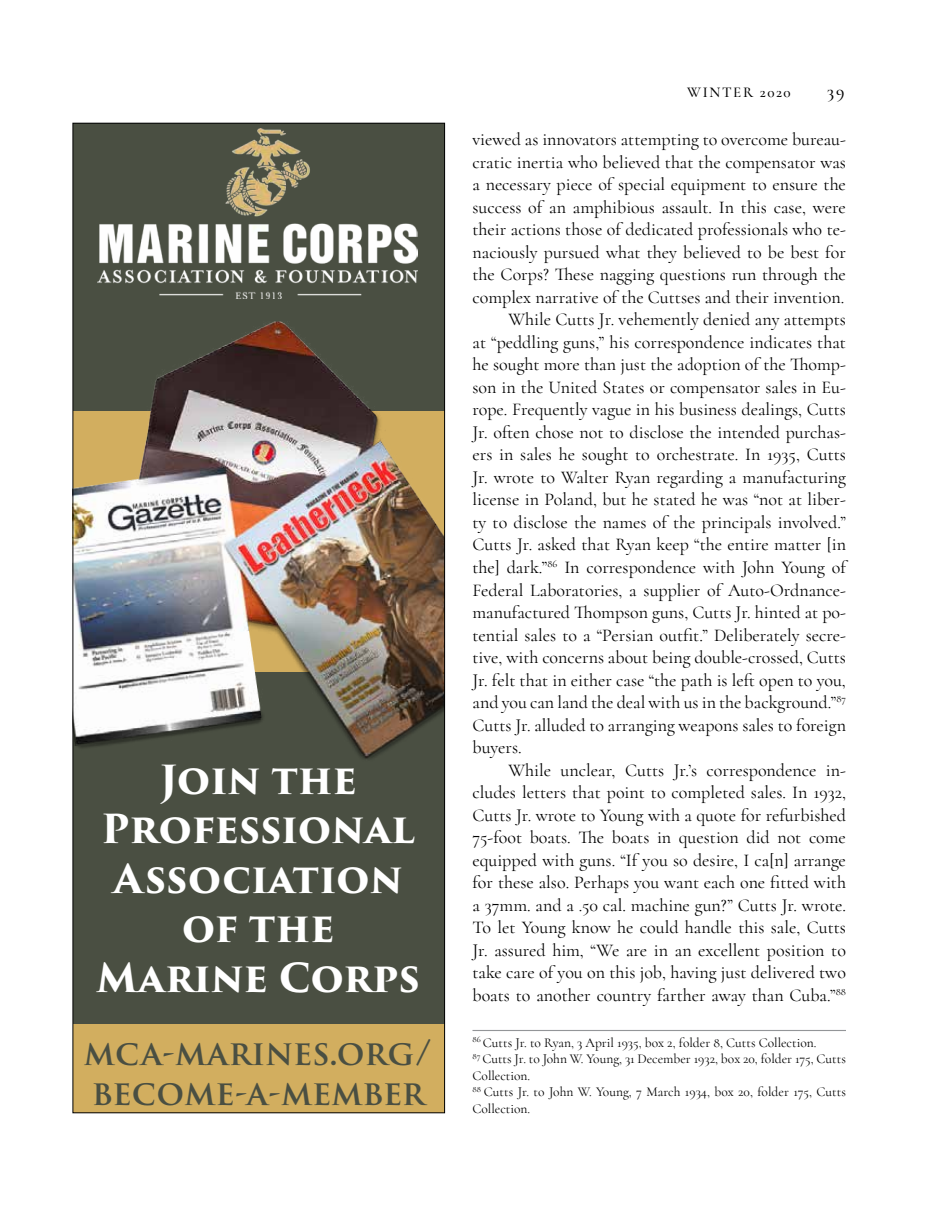
<style>
.page{position:relative;width:936px;height:1224px;background:#fff}
.page>*{position:absolute;margin:0;border:0;box-sizing:border-box;transform-origin:0 0}
.t1{font:700 39px/49.5px "Trajan Pro 3";letter-spacing:-.005em;color:#fff;text-align:center}
.t2{font:600 33.9px/40.7px "Trajan Pro 3";color:#4a4f42}
.t3{font:18px "Cormorant";color:#000}
.t4{font:500 18px "Cormorant";color:#000}
.t5{font:500 15px "Cormorant";letter-spacing:.11em;color:#000}
.t6{font:13.5px/16.5px "Cormorant";color:#000}
</style>
<div class="page">
<hr style="left:472px;top:1030px;width:374px;height:1px;background:#939598">
<div style="left:73px;top:123px;width:372px;height:990px;background:#4a4f42"></div>
<img style="left:75px;top:321px;width:368px;height:438px">
<div style="left:73px;top:1024px;width:372px;height:89px;background:#d2ae5f"></div>
<img style="left:98px;top:128px;width:320px;height:170px">
<h1 class="t1" style="left:97px;top:756px;width:325px">Join the<br>Professional<br>Association of the<br>Marine Corps</h1>
<h2 class="t2" style="left:84px;top:1033px;width:350px">MCA-MARINES.ORG/<br>BECOME-A-MEMBER</h2>
<p class="t5" style="left:687px;top:83px;width:105px">WINTER 2020</p>
<p class="t4" style="left:827px;top:81px;width:19px">39</p>
<p class="t3" style="left:472px;top:129px;width:375px">viewed as innovators attempting to overcome bureau-</p>
<p class="t3" style="left:472px;top:151px;width:375px">cratic inertia who believed that the compensator was</p>
<p class="t3" style="left:472px;top:174px;width:375px">a necessary piece of special equipment to ensure the</p>
<p class="t3" style="left:472px;top:196px;width:375px">success of an amphibious assault. In this case, were</p>
<p class="t3" style="left:472px;top:219px;width:375px">their actions those of dedicated professionals who te-</p>
<p class="t3" style="left:472px;top:241px;width:375px">naciously pursued what they believed to be best for</p>
<p class="t3" style="left:472px;top:264px;width:375px">the Corps? These nagging questions run through the</p>
<p class="t3" style="left:472px;top:286px;width:373px">complex narrative of the Cuttses and their invention.</p>
<p class="t3" style="left:508px;top:309px;width:339px">While Cutts Jr. vehemently denied any attempts</p>
<p class="t3" style="left:472px;top:331px;width:375px">at “peddling guns,” his correspondence indicates that</p>
<p class="t3" style="left:472px;top:354px;width:375px">he sought more than just the adoption of the Thomp-</p>
<p class="t3" style="left:472px;top:376px;width:375px">son in the United States or compensator sales in Eu-</p>
<p class="t3" style="left:472px;top:399px;width:375px">rope. Frequently vague in his business dealings, Cutts</p>
<p class="t3" style="left:472px;top:421px;width:375px">Jr. often chose not to disclose the intended purchas-</p>
<p class="t3" style="left:472px;top:444px;width:375px">ers in sales he sought to orchestrate. In 1935, Cutts</p>
<p class="t3" style="left:472px;top:466px;width:375px">Jr. wrote to Walter Ryan regarding a manufacturing</p>
<p class="t3" style="left:472px;top:489px;width:375px">license in Poland, but he stated he was “not at liber-</p>
<p class="t3" style="left:472px;top:511px;width:375px">ty to disclose the names of the principals involved.”</p>
<p class="t3" style="left:472px;top:534px;width:375px">Cutts Jr. asked that Ryan keep “the entire matter [in</p>
<p class="t3" style="left:472px;top:556px;width:375px">the] dark.”<sup>86</sup> In correspondence with John Young of</p>
<p class="t3" style="left:472px;top:579px;width:375px">Federal Laboratories, a supplier of Auto-Ordnance-</p>
<p class="t3" style="left:472px;top:601px;width:375px">manufactured Thompson guns, Cutts Jr. hinted at po-</p>
<p class="t3" style="left:472px;top:624px;width:375px">tential sales to a “Persian outfit.” Deliberately secre-</p>
<p class="t3" style="left:472px;top:646px;width:375px">tive, with concerns about being double-crossed, Cutts</p>
<p class="t3" style="left:472px;top:669px;width:375px">Jr. felt that in either case “the path is left open to you,</p>
<p class="t3" style="left:472px;top:691px;width:375px">and you can land the deal with us in the background.”<sup>87</sup></p>
<p class="t3" style="left:472px;top:714px;width:375px">Cutts Jr. alluded to arranging weapons sales to foreign</p>
<p class="t3" style="left:472px;top:736px;width:51px">buyers.</p>
<p class="t3" style="left:508px;top:759px;width:339px">While unclear, Cutts Jr.’s correspondence in-</p>
<p class="t3" style="left:472px;top:781px;width:375px">cludes letters that point to completed sales. In 1932,</p>
<p class="t3" style="left:472px;top:804px;width:375px">Cutts Jr. wrote to Young with a quote for refurbished</p>
<p class="t3" style="left:472px;top:826px;width:375px">75-foot boats. The boats in question did not come</p>
<p class="t3" style="left:472px;top:849px;width:375px">equipped with guns. “If you so desire, I ca[n] arrange</p>
<p class="t3" style="left:472px;top:871px;width:375px">for these also. Perhaps you want each one fitted with</p>
<p class="t3" style="left:472px;top:894px;width:375px">a 37mm. and a .50 cal. machine gun?” Cutts Jr. wrote.</p>
<p class="t3" style="left:472px;top:916px;width:375px">To let Young know he could handle this sale, Cutts</p>
<p class="t3" style="left:472px;top:939px;width:375px">Jr. assured him, “We are in an excellent position to</p>
<p class="t3" style="left:472px;top:961px;width:375px">take care of you on this job, having just delivered two</p>
<p class="t3" style="left:472px;top:984px;width:375px">boats to another country farther away than Cuba.”<sup>88</sup></p>
<p class="t6" style="left:472px;top:1034px;width:375px"><sup>86</sup> Cutts Jr. to Ryan, 3 April 1935, box 2, folder 8, Cutts Collection.<br><sup>87</sup> Cutts Jr. to John W. Young, 31 December 1932, box 20, folder 175, Cutts Collection.<br><sup>88</sup> Cutts Jr. to John W. Young, 7 March 1934, box 20, folder 175, Cutts Collection.</p>
</div>
